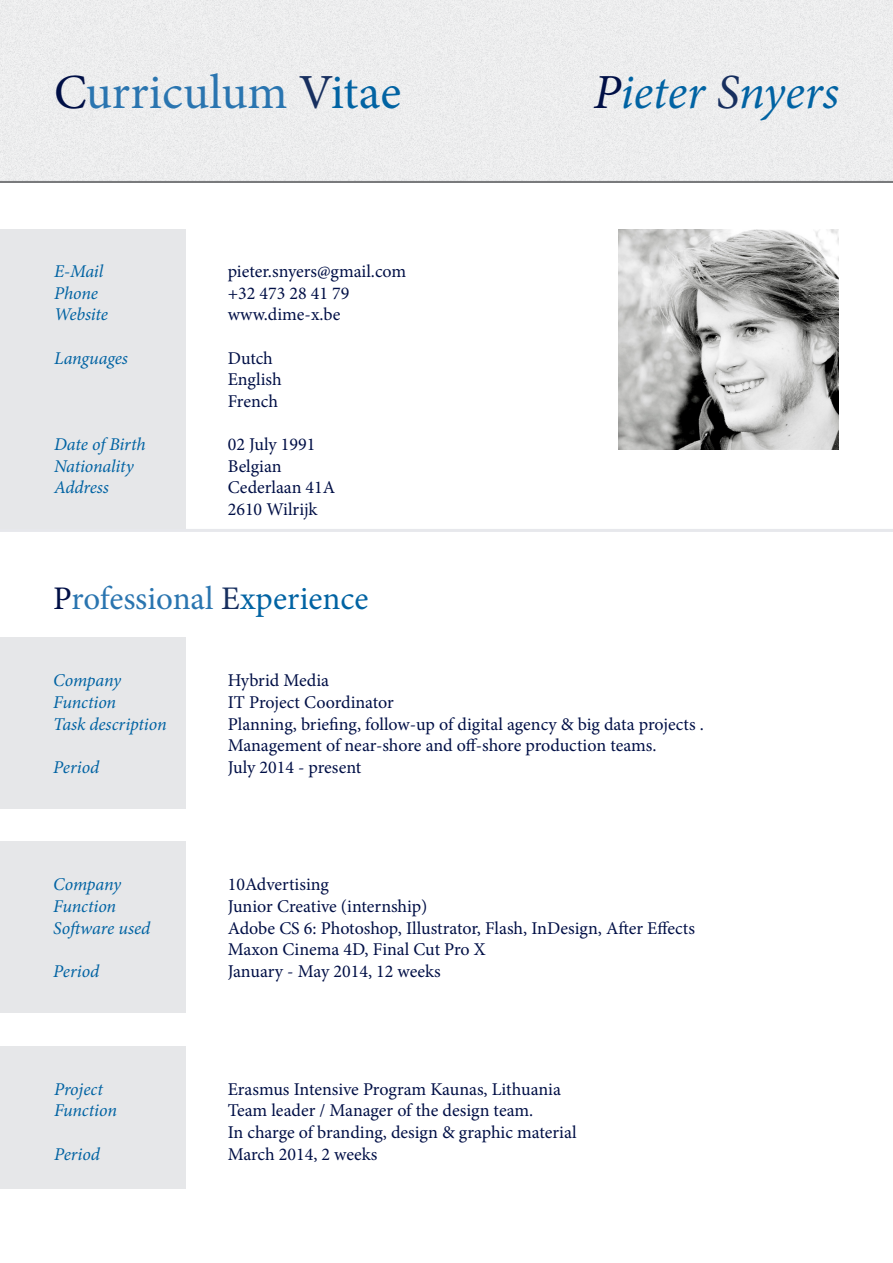
<style>
.page{position:relative;width:893px;height:1263px;background:#fff}
.page>*{position:absolute;margin:0;border:0;box-sizing:border-box;transform-origin:0 0}
.t1{font:49.05px "Minion Pro";color:#2a75b0}
.t2{font:italic 49.05px "Minion Pro";letter-spacing:-.005em;color:#0163a3}
.t3{font:33px "Minion Pro";color:#2a75b0}
.t4{font:18px "Minion Pro";color:#000f46}
.t5{font:italic 18px "Minion Pro";letter-spacing:-.01em;color:#0163a3}
.s1{color:#000f46}
.s2{color:#172f5f}
.s3{color:#0163a3}
</style>
<div class="page">
<div style="left:0;top:0;width:893px;height:180px;background:#ecedee"></div>
<hr style="left:0;top:181px;width:893px;height:2px;background:#57585a">
<img style="left:618px;top:229px;width:221px;height:221px">
<div style="left:0;top:229px;width:185px;height:301px;background:#e6e7e9"></div>
<hr style="left:0;top:529px;width:893px;height:3px;background:#e7e8ec">
<div style="left:0;top:841px;width:185px;height:172px;background:#e6e7e9"></div>
<div style="left:0;top:1046px;width:185px;height:142px;background:#e6e7e9"></div>
<div style="left:0;top:637px;width:185px;height:172px;background:#e6e7e9"></div>
<p class="t1" style="left:54px;top:60px;width:349px"><span class="s1">C</span>urriculum <span class="s2">V</span><span class="s3">itae</span></p>
<p class="t2" style="left:593px;top:59px;width:247px"><span class="s1">P</span>ieter <span class="s2">S</span>nyers</p>
<p class="t5" style="left:54px;top:259px;width:51px">E-Mail</p>
<p class="t5" style="left:54px;top:281px;width:45px">Phone</p>
<p class="t5" style="left:54px;top:302px;width:55px">Website</p>
<p class="t5" style="left:54px;top:346px;width:75px">Languages</p>
<p class="t5" style="left:54px;top:432px;width:93px">Date of Birth</p>
<p class="t5" style="left:54px;top:454px;width:81px">Nationality</p>
<p class="t5" style="left:54px;top:475px;width:56px">Address</p>
<p class="t4" style="left:228px;top:259px;width:180px">pieter.snyers@gmail.com</p>
<p class="t4" style="left:228px;top:281px;width:123px">+32 473 28 41 79</p>
<p class="t4" style="left:228px;top:303px;width:114px">www.dime-x.be</p>
<p class="t4" style="left:228px;top:346px;width:47px">Dutch</p>
<p class="t4" style="left:228px;top:367px;width:55px">English</p>
<p class="t4" style="left:228px;top:389px;width:52px">French</p>
<p class="t4" style="left:228px;top:432px;width:89px">02 July 1991</p>
<p class="t4" style="left:228px;top:454px;width:56px">Belgian</p>
<p class="t4" style="left:228px;top:475px;width:109px">Cederlaan 41A</p>
<p class="t4" style="left:228px;top:497px;width:91px">2610 Wilrijk</p>
<p class="t3" style="left:53px;top:576px;width:317px"><span class="s1">P</span>rofessional <span class="s2">E</span><span class="s3">xperience</span></p>
<p class="t5" style="left:53px;top:668px;width:69px">Company</p>
<p class="t5" style="left:53px;top:690px;width:64px">Function</p>
<p class="t5" style="left:53px;top:712px;width:115px">Task description</p>
<p class="t5" style="left:53px;top:755px;width:47px">Period</p>
<p class="t5" style="left:53px;top:872px;width:69px">Company</p>
<p class="t5" style="left:53px;top:894px;width:64px">Function</p>
<p class="t5" style="left:53px;top:916px;width:99px">Software used</p>
<p class="t5" style="left:53px;top:959px;width:47px">Period</p>
<p class="t5" style="left:54px;top:1077px;width:50px">Project</p>
<p class="t5" style="left:54px;top:1098px;width:64px">Function</p>
<p class="t5" style="left:54px;top:1141px;width:47px">Period</p>
<p class="t4" style="left:228px;top:669px;width:103px">Hybrid Media</p>
<p class="t4" style="left:228px;top:690px;width:168px">IT Project Coordinator</p>
<p class="t4" style="left:228px;top:712px;width:478px">Planning, briefing, follow-up of digital agency &amp; big data projects .</p>
<p class="t4" style="left:228px;top:733px;width:430px">Management of near-shore and off-shore production teams.</p>
<p class="t4" style="left:228px;top:755px;width:135px">July 2014 - present</p>
<p class="t4" style="left:228px;top:873px;width:103px">10Advertising</p>
<p class="t4" style="left:228px;top:894px;width:201px">Junior Creative (internship)</p>
<p class="t4" style="left:228px;top:916px;width:469px">Adobe CS 6: Photoshop, Illustrator, Flash, InDesign, After Effects</p>
<p class="t4" style="left:228px;top:937px;width:259px">Maxon Cinema 4D, Final Cut Pro X</p>
<p class="t4" style="left:228px;top:959px;width:214px">January - May 2014, 12 weeks</p>
<p class="t4" style="left:228px;top:1077px;width:335px">Erasmus Intensive Program Kaunas, Lithuania</p>
<p class="t4" style="left:228px;top:1098px;width:307px">Team leader / Manager of the design team.</p>
<p class="t4" style="left:228px;top:1120px;width:350px">In charge of branding, design &amp; graphic material</p>
<p class="t4" style="left:228px;top:1142px;width:151px">March 2014, 2 weeks</p>
</div>
